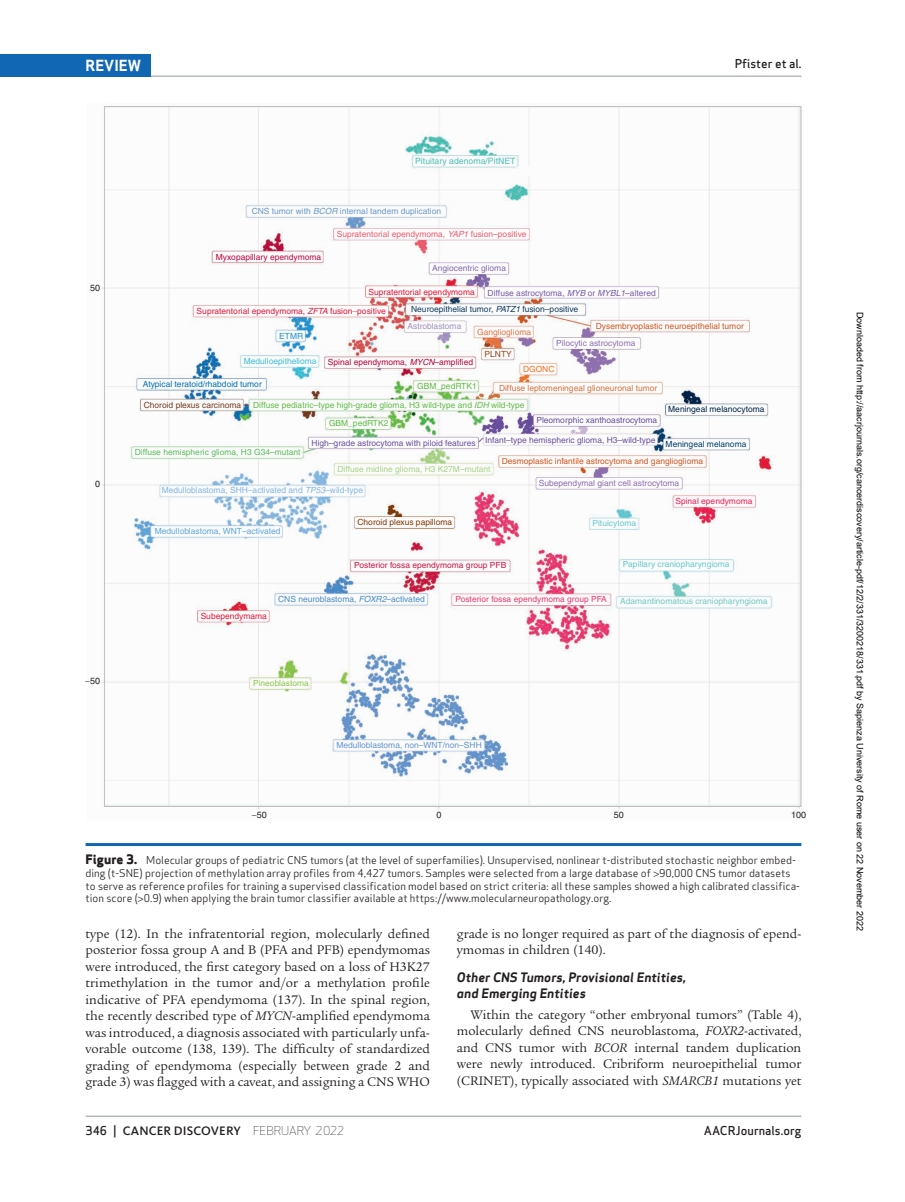
<style>
.page{position:relative;width:905px;height:1202px;background:#fff}
.page>*{position:absolute;margin:0;border:0;box-sizing:border-box;transform-origin:0 0}
.t1{font:700 15px "Apex Sans";color:#fff}
.t2{font:13.5px/16.5px "Legacy Serif Std";color:#231f20;text-align:justify}
.t3{font:italic 700 12.75px/15.8px "Apex Sans";color:#231f20}
.t4{font:500 12.75px "Kievit OT";letter-spacing:.01em;color:#231f20}
.t5{font:500 12px "Apex Sans";color:#231f20}
.t6{font:10.5px/12.8px "Apex Sans";color:#231f20}
.t7{font:9px "Arial";color:#000}
.t8{font:9px "Helvetica";color:#231f20}
.t9{font:8.7px "Helvetica";color:#4dc0b5}
.t10{font:8.4px "Helvetica";color:#60bb47}
.t11{font:8.4px "Helvetica";color:#e41839}
.t12{font:8.4px "Helvetica";color:#6a4fa0}
.t13{font:8.4px "Helvetica";color:#d4551b}
.t14{font:8.4px "Helvetica";color:#84b6e2}
.t15{font:8.4px "Helvetica";color:#f05b6d}
.t16{font:8.4px "Helvetica";color:#6998cb}
.t17{font:8.4px "Helvetica";color:#103b5e}
.t18{font:8.4px "Helvetica";color:#d17340}
.t19{font:8.4px "Helvetica";color:#5abc5e}
.t20{font:8.4px "Helvetica";color:#64c8cf}
.t21{font:8.4px "Helvetica";color:#775da7}
.t22{font:8.4px "Helvetica";color:#d0571f}
.t23{font:8.4px "Helvetica";color:#a7d386}
.t24{font:8.4px "Helvetica";color:#70c9c0}
.t25{font:8.4px "Helvetica";color:#8c6db0}
.t26{font:8.4px "Helvetica";color:#498bc9}
.t27{font:8.4px "Helvetica";color:#ea3a70}
.t28{font:8.4px "Helvetica";color:#ca1742}
.t29{font:8.4px "Helvetica";color:#b7053a}
.t30{font:8.4px "Helvetica";color:#6494cd}
.t31{font:8.4px "Helvetica";color:#0371b3}
.t32{font:8.4px "Helvetica";color:#60a6da}
.t33{font:8.4px "Helvetica";color:#664c9f}
.t34{font:8.4px "Helvetica";color:#bc063e}
.t35{font:8.4px "Helvetica";color:#7e390a}
.t36{font:8.4px "Helvetica";color:#743b22}
.t37{font:8.4px "Helvetica";color:#012347}
.t38{font:8.4px "Helvetica";color:#8e70b2}
.t39{font:8.4px "Helvetica";color:#826aaf}
.t40{font:8.4px "Helvetica";color:#3cbfd5}
.t41{font:8.4px "Helvetica";color:#013f6b}
.t42{font:8.4px "Helvetica";color:#ed1e50}
.t43{font:8.4px "Helvetica";color:#a290c2}
.t44{font:8.4px "Helvetica";color:#8bc64c}
.t45{font:8.4px "Helvetica";color:#e67341}
.t46{font:8.4px "Helvetica";color:#91471f}
.t47{font:8.4px "Helvetica";color:#f37226}
.t48{font:8.4px "Helvetica";color:#1e94d2}
.s1{font-style:italic}
.s2{color:#f05b6d}
.s3{font-weight:800;font-size:12.75px}
.s4{font-family:"Apex Sans";font-size:12px}
.s5{font-family:"Apex Sans";font-weight:300;font-size:12px}
</style>
<div class="page">
<hr style="left:144px;top:76px;width:657px;height:1px;background:#939598">
<hr style="left:86px;top:1115px;width:715px;height:1px;background:#939598">
<div style="left:0;top:54px;width:150px;height:22px;background:#1167b3"></div>
<hr style="left:86px;top:843px;width:715px;height:3px;background:#1167b3">
<img style="left:101px;top:106px;width:701px;height:704px">
<p class="t1" style="left:86px;top:55px;width:57px">REVIEW</p>
<p class="t9" style="left:415px;top:156px;width:102px">Pituitary adenoma/PitNET</p>
<p class="t5" style="left:734px;top:53px;width:68px">Pfister et al.</p>
<p class="t8" style="left:90px;top:282px;width:12px">50</p>
<p class="t8" style="left:95px;top:479px;width:7px">0</p>
<p class="t16" style="left:252px;top:206px;width:191px">CNS tumor with <span class="s1">BCOR</span> internal tandem duplication</p>
<p class="t34" style="left:216px;top:252px;width:107px">Myxopapillary ependymoma</p>
<p class="t39" style="left:432px;top:263px;width:75px">Angiocentric glioma</p>
<p class="t11" style="left:368px;top:287px;width:108px">Supratentorial ependymoma</p>
<p class="t11" style="left:197px;top:306px;width:190px">Supratentorial ependymoma, <span class="s1">ZFTA</span> fusion<span class="s2">–</span>positive</p>
<p class="t43" style="left:407px;top:321px;width:55px">Astroblastoma</p>
<p class="t46" style="left:484px;top:349px;width:29px">PLNTY</p>
<p class="t15" style="left:337px;top:229px;width:191px">Supratentorial ependymoma, <span class="s1">YAP1</span> fusion–positive</p>
<p class="t21" style="left:487px;top:288px;width:170px">Diffuse astrocytoma, <span class="s1">MYB</span> or <span class="s1">MYBL1</span>–altered</p>
<p class="t17" style="left:411px;top:304px;width:168px">Neuroepithelial tumor, <span class="s1">PATZ1</span> fusion–positive</p>
<p class="t22" style="left:596px;top:321px;width:149px">Dysembryoplastic neuroepithelial tumor</p>
<p class="t38" style="left:556px;top:338px;width:81px">Pilocytic astrocytoma</p>
<p class="t45" style="left:477px;top:327px;width:55px">Ganglioglioma</p>
<p class="t48" style="left:279px;top:331px;width:25px">ETMR</p>
<p class="t40" style="left:244px;top:356px;width:74px">Medulloepithelioma</p>
<p class="t31" style="left:143px;top:379px;width:120px">Atypical teratoid/rhabdoid tumor</p>
<p class="t29" style="left:328px;top:357px;width:147px">Spinal ependymoma, <span class="s1">MYCN</span>–amplified</p>
<p class="t10" style="left:253px;top:400px;width:273px">Diffuse pediatric–type high-grade glioma, H3 wild-type and <span class="s1">IDH</span> wild-type</p>
<p class="t19" style="left:135px;top:447px;width:167px">Diffuse hemispheric glioma, H3 G34–mutant</p>
<p class="t47" style="left:523px;top:364px;width:33px">DGONC</p>
<p class="t18" style="left:499px;top:383px;width:160px">Diffuse leptomeningeal glioneuronal tumor</p>
<p class="t10" style="left:417px;top:381px;width:61px">GBM_pedRTK1</p>
<p class="t36" style="left:144px;top:400px;width:99px">Choroid plexus carcinoma</p>
<p class="t37" style="left:668px;top:404px;width:98px">Meningeal melanocytoma</p>
<p class="t10" style="left:329px;top:418px;width:61px">GBM_pedRTK2</p>
<p class="t33" style="left:536px;top:415px;width:122px">Pleomorphic xanthoastrocytoma</p>
<p class="t12" style="left:311px;top:435px;width:345px">High–grade astrocytoma with piloid features Infant–type hemispheric glioma, H3–wild-type</p>
<p class="t41" style="left:665px;top:439px;width:82px">Meningeal melanoma</p>
<p class="t13" style="left:502px;top:456px;width:203px">Desmoplastic infantile astrocytoma and ganglioglioma</p>
<p class="t14" style="left:162px;top:485px;width:203px">Medulloblastoma, SHH–activated and <span class="s1">TP53</span>–wild-type</p>
<p class="t32" style="left:155px;top:526px;width:127px">Medulloblastoma, WNT–activated</p>
<p class="t23" style="left:337px;top:464px;width:154px">Diffuse midline glioma, H3 K27M–mutant</p>
<p class="t25" style="left:539px;top:478px;width:142px">Subependymal giant cell astrocytoma</p>
<p class="t42" style="left:675px;top:496px;width:78px">Spinal ependymoma</p>
<p class="t35" style="left:357px;top:517px;width:96px">Choroid plexus papilloma</p>
<p class="t20" style="left:592px;top:518px;width:45px">Pituicytoma</p>
<p class="t20" style="left:623px;top:559px;width:108px">Papillary craniopharyngioma</p>
<p class="t28" style="left:354px;top:560px;width:154px">Posterior fossa ependymoma group PFB</p>
<p class="t26" style="left:278px;top:593px;width:148px">CNS neuroblastoma, <span class="s1">FOXR2</span>–activated</p>
<p class="t27" style="left:455px;top:594px;width:153px">Posterior fossa ependymoma group PFA</p>
<p class="t24" style="left:620px;top:596px;width:149px">Adamantinomatous craniopharyngioma</p>
<p class="t11" style="left:201px;top:610px;width:68px">Subependymama</p>
<p class="t8" style="left:85px;top:675px;width:16px">−50</p>
<p class="t44" style="left:253px;top:678px;width:57px">Pineoblastoma</p>
<p class="t30" style="left:336px;top:740px;width:147px">Medulloblastoma, non–WNT/non–SHH</p>
<p class="t8" style="left:252px;top:809px;width:16px">−50</p>
<p class="t8" style="left:436px;top:809px;width:7px">0</p>
<p class="t8" style="left:613px;top:809px;width:12px">50</p>
<p class="t8" style="left:791px;top:809px;width:17px">100</p>
<p class="t6" style="left:86px;top:852px;width:716px"><span class="s3">Figure 3.</span> Molecular groups of pediatric CNS tumors (at the level of superfamilies). Unsupervised, nonlinear t-distributed stochastic neighbor embed&shy;ding (t-SNE) projection of methylation array profiles from 4,427 tumors. Samples were selected from a large database of 90,000 CNS tumor datasets to serve as reference profiles for training a supervised classification model based on strict criteria: all these samples showed a high calibrated classifica&shy;tion score ( 0.9) when applying the brain tumor classifier available at https://www.molecularneuropathology.org.</p>
<p class="t2" style="left:86px;top:925px;width:346px">type (12). In the infratentorial region, molecularly defined posterior fossa group A and B (PFA and PFB) ependymomas were introduced, the first category based on a loss of H3K27 trimethylation in the tumor and/or a methylation profile indicative of PFA ependymoma (137). In the spinal region, the recently described type of <span class="s1">MYCN</span>-amplified ependymoma was introduced, a diagnosis associated with particularly unfa&shy;vorable outcome (138, 139). The difficulty of standardized grading of ependymoma (especially between grade 2 and grade 3) was flagged with a caveat, and assigning a CNS WHO</p>
<p class="t2" style="left:457px;top:925px;width:346px">grade is no longer required as part of the diagnosis of epend&shy;ymomas in children (140).</p>
<p class="t3" style="left:457px;top:969px;width:230px">Other CNS Tumors, Provisional Entities, and Emerging Entities</p>
<p class="t2" style="left:457px;top:1006px;width:346px;text-indent:14px">Within the category “other embryonal tumors” (Table 4), molecularly defined CNS neuroblastoma, <span class="s1">FOXR2</span>-activated, and CNS tumor with <span class="s1">BCOR</span> internal tandem duplication were newly introduced. Cribriform neuroepithelial tumor (CRINET), typically associated with <span class="s1">SMARCB1</span> mutations yet</p>
<p class="t4" style="left:86px;top:1123px;width:261px"><span class="s4">346 |</span> CANCER DISCOVERY <span class="s5">FEBRUARY 2022</span></p>
<p class="t5" style="left:703px;top:1120px;width:99px">AACRJournals.org</p>
<p class="t7" style="left:863px;top:312px;width:620px;rotate:90deg">Downloaded from http://aacrjournals.org/cancerdiscovery/article-pdf/12/2/331/3200218/331.pdf by Sapienza University of Rome user on 22 November 2022</p>
</div>
